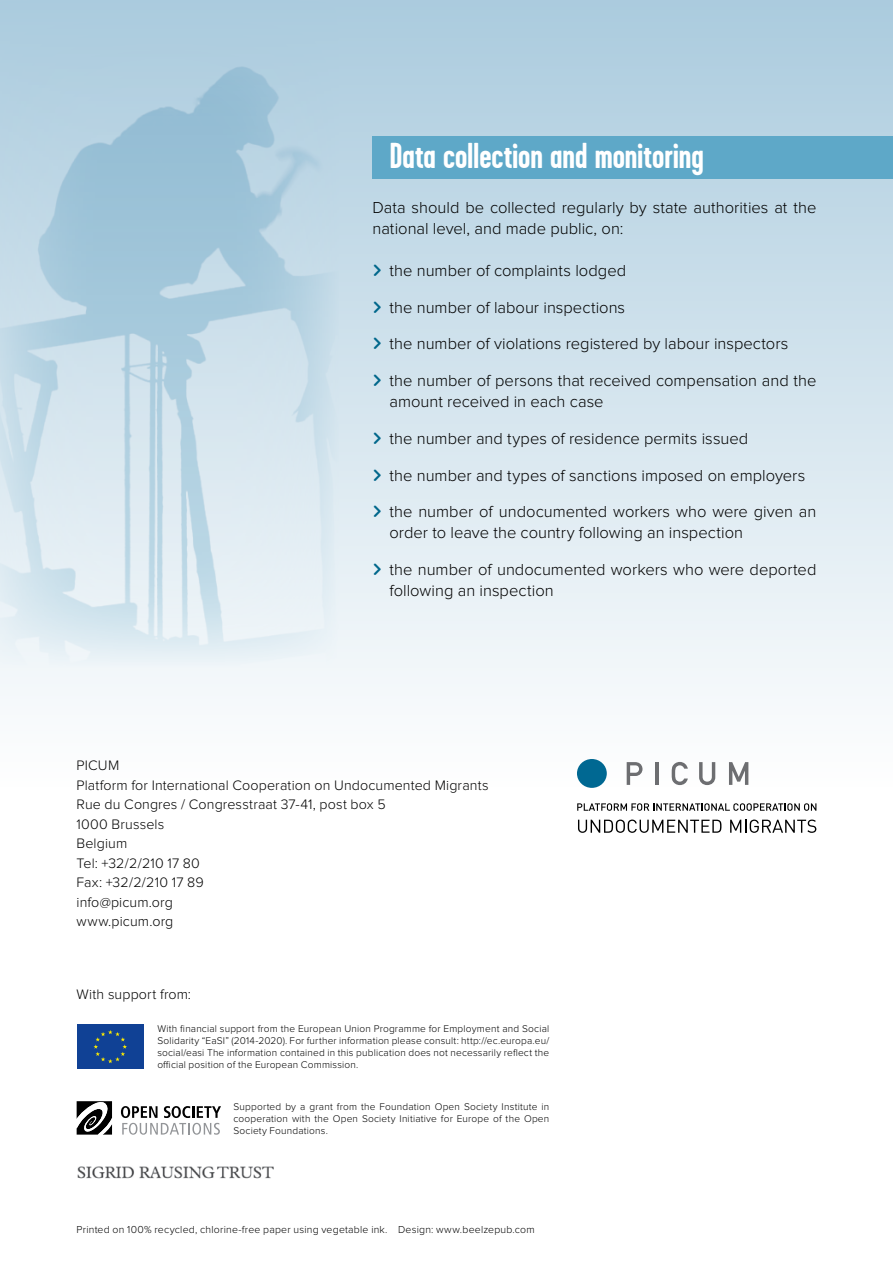
<style>
.page{position:relative;width:893px;height:1263px;background:#fff}
.page>*{position:absolute;margin:0;border:0;box-sizing:border-box;transform-origin:0 0}
.t1{font:700 36px "Garage Gothic";letter-spacing:-.005em;color:#fff}
.t2{font:300 16.5px/21px "Proxima Nova";color:#000}
.t3{font:300 14.25px/19.5px "Proxima Nova";letter-spacing:.01em;color:#000}
.t4{font:300 10.5px "Proxima Nova";letter-spacing:.02em;color:#000}
.t5{font:300 10.2px/12.1px "Proxima Nova";letter-spacing:.015em;color:#000;text-align:justify}
.s1{font-family:"Quicksand";font-weight:700;color:#00678b}
</style>
<div class="page">
<div style="left:0;top:0;width:893px;height:787px;background:linear-gradient(to bottom,#abcbde,#fefefe)"></div>
<div style="left:372px;top:136px;width:521px;height:43px;background:#5ea8c8"></div>
<img style="left:0;top:0;width:338px;height:668px">
<svg style="left:577px;top:803px;width:239px;height:8px"></svg>
<svg style="left:578px;top:819px;width:143px;height:14px"></svg>
<svg style="left:730px;top:819px;width:86px;height:14px"></svg>
<div style="left:577px;top:759px;width:30px;height:29px;background:#006892;border-radius:50%"></div>
<svg style="left:627px;top:762px;width:15px;height:23px"></svg>
<hr style="left:655px;top:762px;width:3px;height:23px;background:#6d6e71">
<svg style="left:672px;top:762px;width:16px;height:23px"></svg>
<svg style="left:699px;top:762px;width:16px;height:23px"></svg>
<svg style="left:729px;top:762px;width:19px;height:23px"></svg>
<div style="left:77px;top:1024px;width:67px;height:45px;background:#104195"></div>
<svg style="left:94px;top:1030px;width:33px;height:33px"></svg>
<svg style="left:121px;top:1106px;width:100px;height:29px"></svg>
<svg style="left:77px;top:1101px;width:35px;height:34px"></svg>
<img style="left:77px;top:1166px;width:197px;height:13px">
<h1 class="t1" style="left:389px;top:137px;width:316px">Data collection and monitoring</h1>
<p class="t2" style="left:372px;top:197px;width:445px">Data should be collected regularly by state authorities at the national level, and made public, on:</p>
<p class="t2" style="left:372px;top:260px;width:255px"><span class="s1">&gt;</span> the number of complaints lodged</p>
<p class="t2" style="left:372px;top:297px;width:254px"><span class="s1">&gt;</span> the number of labour inspections</p>
<p class="t2" style="left:372px;top:334px;width:417px"><span class="s1">&gt;</span> the number of violations registered by labour inspectors</p>
<p class="t2" style="left:389px;top:370px;width:428px;text-indent:-17px"><span class="s1">&gt;</span> the number of persons that received compensation and the amount received in each case</p>
<p class="t2" style="left:372px;top:428px;width:377px"><span class="s1">&gt;</span> the number and types of residence permits issued</p>
<p class="t2" style="left:372px;top:465px;width:434px"><span class="s1">&gt;</span> the number and types of sanctions imposed on employers</p>
<p class="t2" style="left:389px;top:502px;width:428px;text-indent:-17px"><span class="s1">&gt;</span> the number of undocumented workers who were given an order to leave the country following an inspection</p>
<p class="t2" style="left:389px;top:559px;width:428px;text-indent:-17px"><span class="s1">&gt;</span> the number of undocumented workers who were deported following an inspection</p>
<p class="t3" style="left:77px;top:756px;width:414px">PICUM<br>Platform for International Cooperation on Undocumented Migrants<br>Rue du Congres / Congresstraat 37-41, post box 5<br>1000 Brussels<br>Belgium<br>Tel: +32/2/210 17 80<br>Fax: +32/2/210 17 89<br>info@picum.org<br>www.picum.org</p>
<p class="t3" style="left:77px;top:985px;width:116px">With support from:</p>
<p class="t5" style="left:157px;top:1023px;width:393px">With financial support from the European Union Programme for Employment and Social Solidarity “EaSI” (2014-2020). For further information please consult: http://ec.europa.eu/ social/easi The information contained in this publication does not necessarily reflect the official position of the European Commission.</p>
<p class="t5" style="left:234px;top:1100px;width:317px">Supported by a grant from the Foundation Open Society Institute in cooperation with the Open Society Initiative for Europe of the Open Society Foundations.</p>
<p class="t4" style="left:77px;top:1224px;width:460px">Printed on 100% recycled, chlorine-free paper using vegetable ink. Design: www.beelzepub.com</p>
</div>
